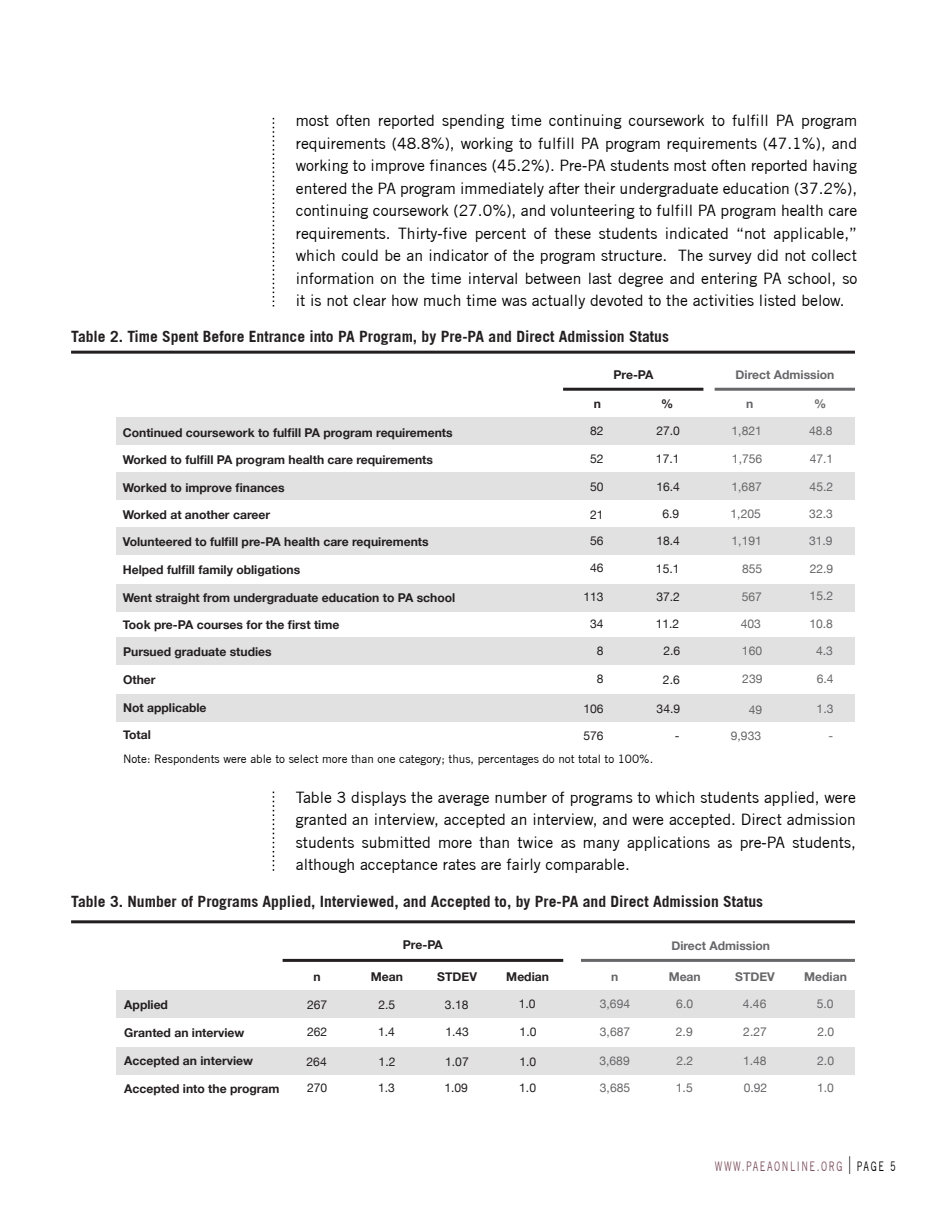
<style>
.page{position:relative;width:945px;height:1215px;background:#fff}
.page>*{position:absolute;margin:0;border:0;box-sizing:border-box;transform-origin:0 0}
.t1{font:15.75px/22.5px "Trade Gothic";color:#000;text-align:justify}
.t2{font:700 15.6px "Trade Gothic";color:#231f20}
.t3{font:13.2px "Trade Gothic";letter-spacing:.17em;color:#80505d;scale:.69 1}
.t4{font:700 12.15px "Helvetica Neue";color:#231f20}
.t5{font:12.15px/26.2px "Helvetica Neue";color:#67676a}
.t6{font:12.15px/26.4px "Helvetica Neue";color:#231f20}
.t7{font:700 12.15px "Helvetica Neue";color:#67676a}
.t8{font:11.7px "Trade Gothic";color:#000}
.s1{font-size:24.75px;color:#000}
.s2{color:#000}
</style>
<div class="page">
<div style="left:116px;top:472px;width:739px;height:28px;background:#e1e1e1"></div>
<div style="left:116px;top:527px;width:739px;height:28px;background:#e1e1e1"></div>
<div style="left:116px;top:584px;width:739px;height:28px;background:#e1e1e1"></div>
<div style="left:116px;top:637px;width:739px;height:28px;background:#e1e1e1"></div>
<div style="left:116px;top:694px;width:739px;height:28px;background:#e1e1e1"></div>
<div style="left:116px;top:417px;width:739px;height:28px;background:#e1e1e1"></div>
<hr style="left:563px;top:388px;width:140px;height:3px;background:#231f20">
<hr style="left:715px;top:388px;width:140px;height:3px;background:#67676a">
<hr style="left:71px;top:351px;width:784px;height:3px;background:#231f20">
<div style="left:116px;top:990px;width:739px;height:28px;background:#e1e1e1"></div>
<div style="left:116px;top:1047px;width:739px;height:28px;background:#e1e1e1"></div>
<hr style="left:283px;top:959px;width:280px;height:3px;background:#231f20">
<hr style="left:581px;top:959px;width:274px;height:3px;background:#67676a">
<hr style="left:71px;top:920px;width:784px;height:3px;background:#231f20">
<svg style="left:273px;top:118px;width:1px;height:189px"></svg>
<svg style="left:273px;top:792px;width:1px;height:79px"></svg>
<p class="t1" style="left:296px;top:109px;width:563px">most often reported spending time continuing coursework to fulfill PA program requirements (48.8%), working to fulfill PA program requirements (47.1%), and working to improve finances (45.2%). Pre-PA students most often reported having entered the PA program immediately after their undergraduate education (37.2%), continuing coursework (27.0%), and volunteering to fulfill PA program health care requirements. Thirty-five percent of these students indicated “not applicable,” which could be an indicator of the program structure. The survey did not collect information on the time interval between last degree and entering PA school, so it is not clear how much time was actually devoted to the activities listed below.</p>
<p class="t2" style="left:71px;top:327px;width:599px">Table 2. Time Spent Before Entrance into PA Program, by Pre-PA and Direct Admission Status</p>
<p class="t4" style="left:123px;top:423px;width:331px">Continued coursework to fulfill PA program requirements</p>
<p class="t4" style="left:123px;top:450px;width:312px">Worked to fulfill PA program health care requirements</p>
<p class="t4" style="left:123px;top:478px;width:163px">Worked to improve finances</p>
<p class="t4" style="left:123px;top:506px;width:149px">Worked at another career</p>
<p class="t4" style="left:123px;top:532px;width:307px">Volunteered to fulfill pre-PA health care requirements</p>
<p class="t4" style="left:123px;top:561px;width:179px">Helped fulfill family obligations</p>
<p class="t4" style="left:123px;top:588px;width:334px">Went straight from undergraduate education to PA school</p>
<p class="t4" style="left:123px;top:615px;width:218px">Took pre-PA courses for the first time</p>
<p class="t4" style="left:123px;top:642px;width:150px">Pursued graduate studies</p>
<p class="t4" style="left:123px;top:671px;width:34px">Other</p>
<p class="t4" style="left:123px;top:698px;width:85px">Not applicable</p>
<p class="t4" style="left:123px;top:725px;width:29px">Total</p>
<p class="t4" style="left:614px;top:365px;width:41px">Pre-PA</p>
<p class="t7" style="left:736px;top:365px;width:100px">Direct Admission</p>
<p class="t4" style="left:594px;top:394px;width:9px">n</p>
<p class="t6" style="left:590px;top:419px;width:15px">82</p>
<p class="t6" style="left:590px;top:446px;width:15px">52</p>
<p class="t4" style="left:661px;top:394px;width:14px">%</p>
<p class="t6" style="left:656px;top:418px;width:25px">27.0</p>
<p class="t6" style="left:656px;top:446px;width:25px">17.1</p>
<p class="t7" style="left:746px;top:394px;width:9px">n</p>
<p class="t5" style="left:732px;top:418px;width:32px">1,821</p>
<p class="t5" style="left:732px;top:446px;width:32px">1,756</p>
<p class="t7" style="left:814px;top:394px;width:14px">%</p>
<p class="t5" style="left:809px;top:418px;width:25px">48.8</p>
<p class="t5" style="left:810px;top:446px;width:25px">47.1</p>
<p class="t6" style="left:590px;top:474px;width:15px">50</p>
<p class="t6" style="left:590px;top:502px;width:15px">21</p>
<p class="t6" style="left:656px;top:474px;width:25px">16.4</p>
<p class="t6" style="left:663px;top:502px;width:18px">6.9</p>
<p class="t5" style="left:732px;top:474px;width:32px">1,687</p>
<p class="t5" style="left:731px;top:502px;width:32px">1,205</p>
<p class="t5" style="left:810px;top:474px;width:25px">45.2</p>
<p class="t5" style="left:809px;top:502px;width:25px">32.3</p>
<p class="t6" style="left:590px;top:528px;width:15px">56</p>
<p class="t6" style="left:590px;top:555px;width:15px">46</p>
<p class="t6" style="left:656px;top:528px;width:25px">18.4</p>
<p class="t6" style="left:656px;top:556px;width:25px">15.1</p>
<p class="t5" style="left:732px;top:528px;width:32px">1,191</p>
<p class="t5" style="left:742px;top:556px;width:22px">855</p>
<p class="t5" style="left:809px;top:528px;width:25px">31.9</p>
<p class="t5" style="left:810px;top:556px;width:25px">22.9</p>
<p class="t6" style="left:583px;top:584px;width:22px">113</p>
<p class="t6" style="left:590px;top:611px;width:15px">34</p>
<p class="t6" style="left:656px;top:584px;width:25px">37.2</p>
<p class="t6" style="left:656px;top:611px;width:25px">11.2</p>
<p class="t5" style="left:742px;top:584px;width:22px">567</p>
<p class="t5" style="left:741px;top:612px;width:22px">403</p>
<p class="t5" style="left:810px;top:584px;width:25px">15.2</p>
<p class="t5" style="left:809px;top:612px;width:25px">10.8</p>
<p class="t6" style="left:597px;top:638px;width:8px">8</p>
<p class="t6" style="left:597px;top:666px;width:8px">8</p>
<p class="t6" style="left:663px;top:638px;width:18px">2.6</p>
<p class="t6" style="left:663px;top:667px;width:18px">2.6</p>
<p class="t5" style="left:742px;top:638px;width:22px">160</p>
<p class="t5" style="left:742px;top:666px;width:22px">239</p>
<p class="t5" style="left:816px;top:638px;width:18px">4.3</p>
<p class="t5" style="left:817px;top:666px;width:18px">6.4</p>
<p class="t6" style="left:583px;top:697px;width:22px">106<br>576</p>
<p class="t6" style="left:657px;top:697px;width:25px;text-align:right">34.9 -</p>
<p class="t5" style="left:731px;top:697px;width:33px;text-align:right">49<br>9,933</p>
<p class="t5" style="left:817px;top:697px;width:18px;text-align:right">1.3 -</p>
<p class="t8" style="left:123px;top:752px;width:532px">Note: Respondents were able to select more than one category; thus, percentages do not total to 100%.</p>
<p class="t1" style="left:296px;top:786px;width:562px">Table 3 displays the average number of programs to which students applied, were granted an interview, accepted an interview, and were accepted. Direct admission students submitted more than twice as many applications as pre-PA students, although acceptance rates are fairly comparable.</p>
<p class="t2" style="left:71px;top:892px;width:694px">Table 3. Number of Programs Applied, Interviewed, and Accepted to, by Pre-PA and Direct Admission Status</p>
<p class="t4" style="left:124px;top:996px;width:45px">Applied</p>
<p class="t4" style="left:124px;top:1023px;width:122px">Granted an interview</p>
<p class="t4" style="left:313px;top:968px;width:9px">n</p>
<p class="t6" style="left:307px;top:992px;width:22px">267</p>
<p class="t6" style="left:307px;top:1019px;width:22px">262</p>
<p class="t4" style="left:403px;top:935px;width:41px">Pre-PA</p>
<p class="t7" style="left:671px;top:936px;width:100px">Direct Admission</p>
<p class="t7" style="left:611px;top:967px;width:9px">n</p>
<p class="t5" style="left:600px;top:991px;width:32px">3,694</p>
<p class="t5" style="left:600px;top:1019px;width:32px">3,687</p>
<p class="t7" style="left:669px;top:967px;width:34px">Mean</p>
<p class="t5" style="left:676px;top:991px;width:18px">6.0</p>
<p class="t5" style="left:676px;top:1019px;width:18px">2.9</p>
<p class="t7" style="left:735px;top:967px;width:41px">STDEV</p>
<p class="t5" style="left:743px;top:992px;width:25px">4.46</p>
<p class="t5" style="left:743px;top:1019px;width:25px">2.27</p>
<p class="t4" style="left:371px;top:967px;width:34px">Mean</p>
<p class="t6" style="left:378px;top:992px;width:18px">2.5</p>
<p class="t6" style="left:378px;top:1020px;width:18px">1.4</p>
<p class="t4" style="left:506px;top:967px;width:44px">Median</p>
<p class="t6" style="left:519px;top:992px;width:18px">1.0</p>
<p class="t6" style="left:520px;top:1019px;width:18px">1.0</p>
<p class="t4" style="left:437px;top:967px;width:41px">STDEV</p>
<p class="t6" style="left:445px;top:992px;width:25px">3.18</p>
<p class="t6" style="left:445px;top:1020px;width:25px">1.43</p>
<p class="t7" style="left:804px;top:967px;width:44px">Median</p>
<p class="t5" style="left:817px;top:991px;width:18px">5.0</p>
<p class="t5" style="left:818px;top:1019px;width:18px">2.0</p>
<p class="t4" style="left:124px;top:1051px;width:130px">Accepted an interview</p>
<p class="t4" style="left:124px;top:1079px;width:157px">Accepted into the program</p>
<p class="t6" style="left:307px;top:1049px;width:22px">264<br>270</p>
<p class="t6" style="left:378px;top:1049px;width:19px">1.2<br>1.3</p>
<p class="t6" style="left:444px;top:1049px;width:26px">1.07<br>1.09</p>
<p class="t6" style="left:519px;top:1049px;width:18px">1.0<br>1.0</p>
<p class="t5" style="left:599px;top:1049px;width:32px">3,689<br>3,685</p>
<p class="t5" style="left:676px;top:1049px;width:19px">2.2<br>1.5</p>
<p class="t5" style="left:743px;top:1049px;width:26px">1.48<br>0.92</p>
<p class="t5" style="left:817px;top:1049px;width:18px">2.0<br>1.0</p>
<p class="t3" style="left:715px;top:1159px;width:263px">WWW.PAEAONLINE.ORG <span class="s1">l</span> <span class="s2">PAGE 5</span></p>
</div>
